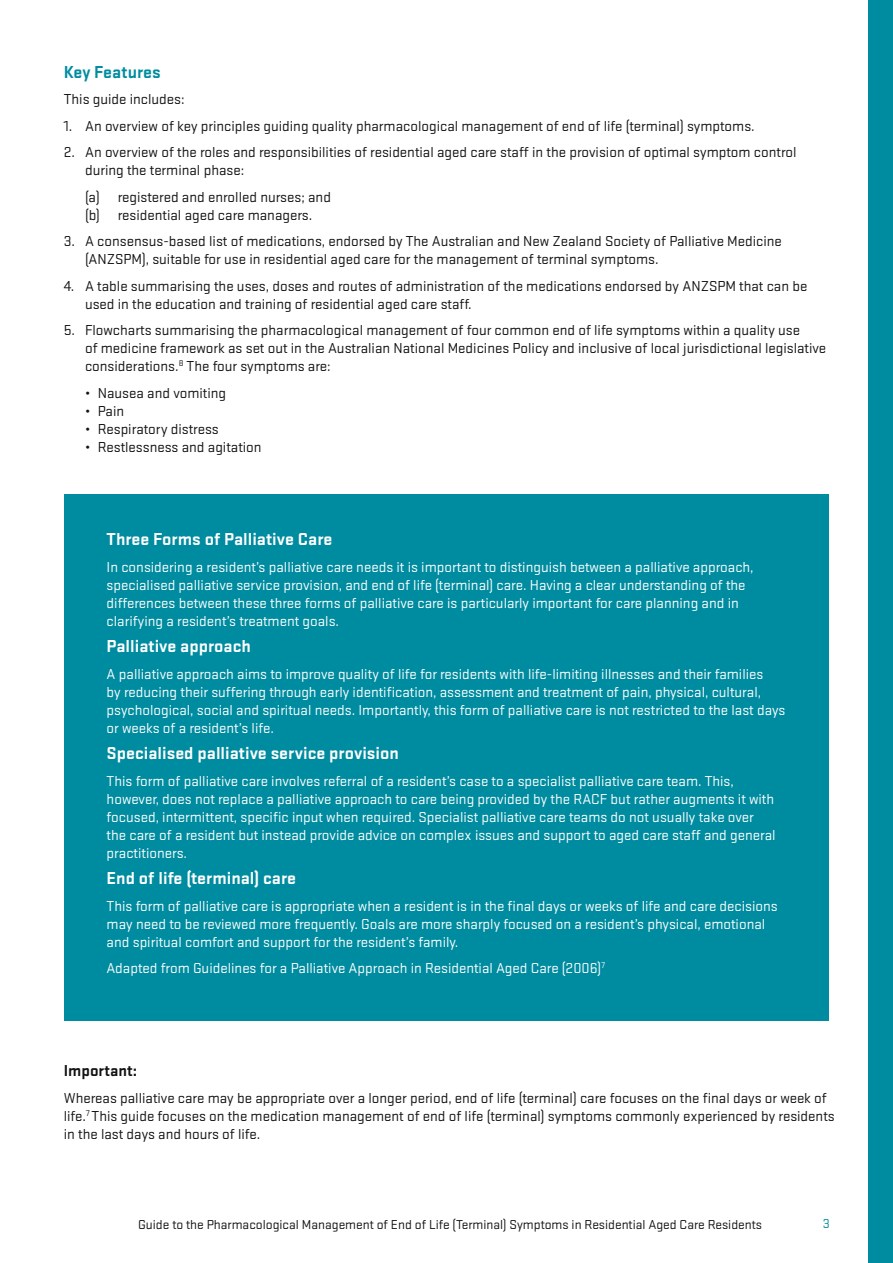
<style>
.page{position:relative;width:893px;height:1263px;background:#fff}
.page>*{position:absolute;margin:0;border:0;box-sizing:border-box;transform-origin:0 0}
.t1{font:700 18px "Stratum 2";color:#fff}
.t2{font:700 18px "Stratum 2";color:#008ca0}
.t3{font:700 16.5px "Stratum 2";color:#121212}
.t4{font:15px/18px "Stratum 2";color:#fff}
.t5{font:15px/18px "Stratum 2";color:#121212}
.t6{font:13.5px "Stratum 2";color:#121212}
.t7{font:13.5px "Stratum 2";color:#008ca0}
</style>
<div class="page">
<div style="left:868px;top:0;width:25px;height:1263px;background:#008ca0"></div>
<div style="left:64px;top:494px;width:764px;height:527px;background:#008ca0"></div>
<p class="t2" style="left:64px;top:59px;width:98px">Key Features</p>
<p class="t5" style="left:64px;top:89px;width:122px">This guide includes:</p>
<p class="t5" style="left:64px;top:116px;width:692px">1. An overview of key principles guiding quality pharmacological management of end of life (terminal) symptoms.</p>
<p class="t5" style="left:85px;top:143px;width:713px;text-indent:-21px">2. An overview of the roles and responsibilities of residential aged care staff in the provision of optimal symptom control during the terminal phase:</p>
<p class="t5" style="left:85px;top:187px;width:247px">(a) registered and enrolled nurses; and (b) residential aged care managers.</p>
<p class="t5" style="left:85px;top:232px;width:698px;text-indent:-21px">3. A consensus-based list of medications, endorsed by The Australian and New Zealand Society of Palliative Medicine (ANZSPM), suitable for use in residential aged care for the management of terminal symptoms.</p>
<p class="t5" style="left:85px;top:276px;width:724px;text-indent:-21px">4. A table summarising the uses, doses and routes of administration of the medications endorsed by ANZSPM that can be used in the education and training of residential aged care staff.</p>
<p class="t5" style="left:85px;top:321px;width:743px;text-indent:-21px">5. Flowcharts summarising the pharmacological management of four common end of life symptoms within a quality use<br>of medicine framework as set out in the Australian National Medicines Policy and inclusive of local jurisdictional legislative considerations.<sup>8</sup> The four symptoms are:</p>
<p class="t5" style="left:85px;top:383px;width:143px">• Nausea and vomiting</p>
<p class="t5" style="left:85px;top:401px;width:41px">• Pain</p>
<p class="t5" style="left:85px;top:419px;width:135px">• Respiratory distress</p>
<p class="t5" style="left:85px;top:437px;width:178px">• Restlessness and agitation</p>
<p class="t1" style="left:107px;top:527px;width:227px">Three Forms of Palliative Care</p>
<p class="t4" style="left:107px;top:557px;width:648px">In considering a resident’s palliative care needs it is important to distinguish between a palliative approach, specialised palliative service provision, and end of life (terminal) care. Having a clear understanding of the differences between these three forms of palliative care is particularly important for care planning and in clarifying a resident’s treatment goals.</p>
<p class="t1" style="left:107px;top:634px;width:146px">Palliative approach</p>
<p class="t4" style="left:107px;top:664px;width:680px">A palliative approach aims to improve quality of life for residents with life-limiting illnesses and their families<br>by reducing their suffering through early identification, assessment and treatment of pain, physical, cultural, psychological, social and spiritual needs. Importantly, this form of palliative care is not restricted to the last days or weeks of a resident’s life.</p>
<p class="t1" style="left:107px;top:741px;width:294px">Specialised palliative service provision</p>
<p class="t4" style="left:107px;top:771px;width:670px">This form of palliative care involves referral of a resident’s case to a specialist palliative care team. This, however, does not replace a palliative approach to care being provided by the RACF but rather augments it with focused, intermittent, specific input when required. Specialist palliative care teams do not usually take over the care of a resident but instead provide advice on complex issues and support to aged care staff and general practitioners.</p>
<p class="t1" style="left:107px;top:866px;width:191px">End of life (terminal) care</p>
<p class="t4" style="left:107px;top:896px;width:673px">This form of palliative care is appropriate when a resident is in the final days or weeks of life and care decisions may need to be reviewed more frequently. Goals are more sharply focused on a resident’s physical, emotional and spiritual comfort and support for the resident’s family.</p>
<p class="t4" style="left:107px;top:959px;width:500px">Adapted from Guidelines for a Palliative Approach in Residential Aged Care (2006)<sup>7</sup></p>
<p class="t3" style="left:64px;top:1059px;width:75px">Important:</p>
<p class="t5" style="left:64px;top:1088px;width:772px">Whereas palliative care may be appropriate over a longer period, end of life (terminal) care focuses on the final days or week of life.<sup>7</sup> This guide focuses on the medication management of end of life (terminal) symptoms commonly experienced by residents in the last days and hours of life.</p>
<p class="t6" style="left:138px;top:1216px;width:625px">Guide to the Pharmacological Management of End of Life (Terminal) Symptoms in Residential Aged Care Residents</p>
<p class="t7" style="left:823px;top:1215px;width:9px">3</p>
</div>
